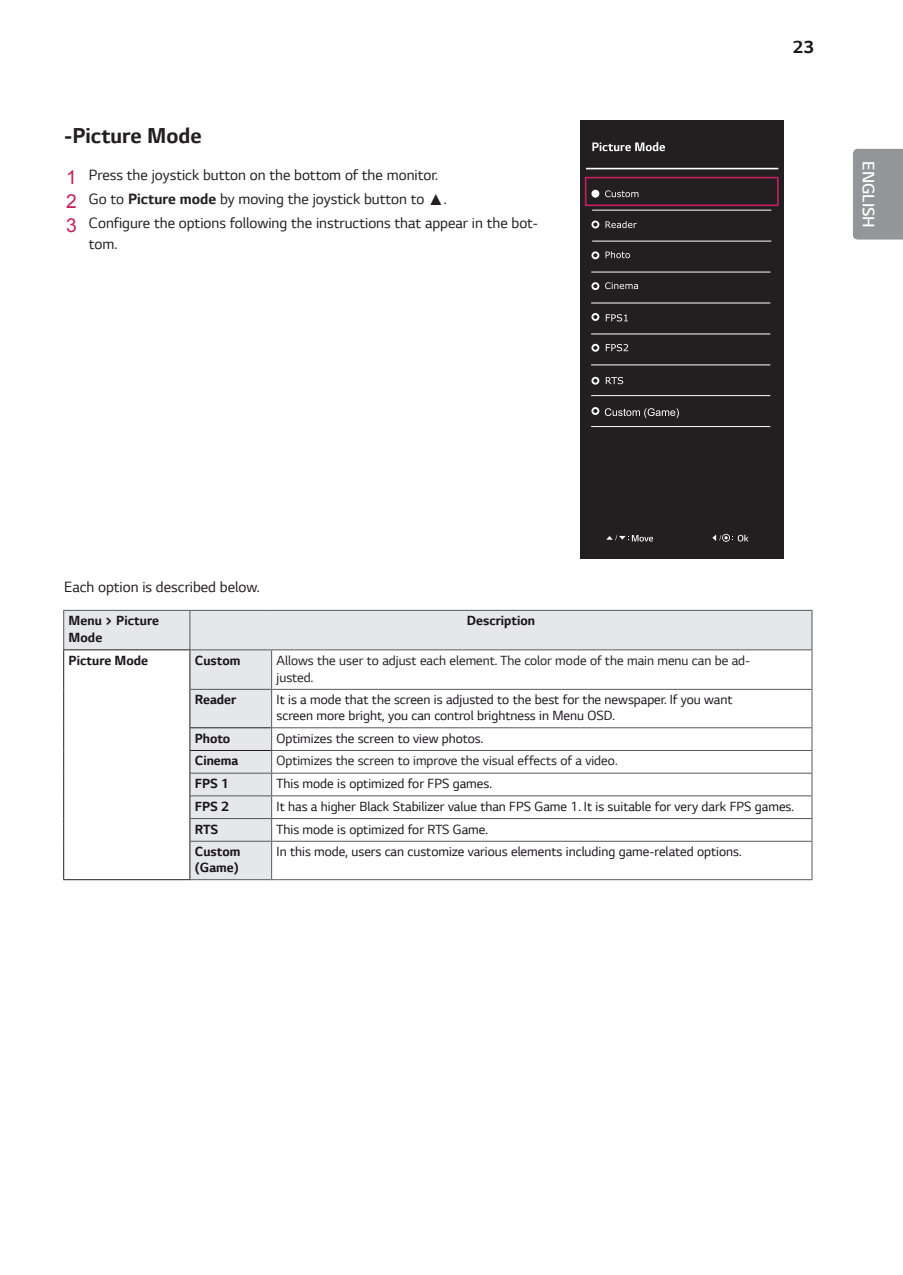
<style>
.page{position:relative;width:903px;height:1275px;background:#fff}
.page>*{position:absolute;margin:0;border:0;box-sizing:border-box;transform-origin:0 0}
.Title-2{font:700 22.75px "LG Smart";color:#231f20}
.t1{font:700 18.38px "LG Smart";color:#1a161a}
.t2{font:600 17.5px "LG Smart";color:#fff}
.Body_Number{font:15.75px/21px "LG Smart";color:#231f20}
.Body{font:15.75px "LG Smart";color:#231f20}
.Body-2{font:14px "LG Smart";color:#1a161a}
.Body-3{font:14px "LG Smart";color:#231f20}
.Body-4{font:700 14px/15.8px "LG Smart";color:#1a161a}
.Body-Bold-Center{font:700 14px/16.8px "LG Smart";color:#1a161a}
.s1{font-family:"Arial";font-size:19.25px;color:#c8205d}
.s2{font-weight:700}
.s3{font-family:"Arial"}
</style>
<div class="page">
<div style="left:853px;top:149px;width:50px;height:91px;background:#939598"></div>
<div style="left:580px;top:120px;width:203px;height:439px;background:#231f20"></div>
<hr style="left:586px;top:168px;width:192px;height:1px;background:#fff">
<svg style="left:592px;top:142px;width:73px;height:9px"></svg>
<svg style="left:606px;top:535px;width:47px;height:6px"></svg>
<svg style="left:712px;top:534px;width:36px;height:8px"></svg>
<hr style="left:592px;top:241px;width:179px;height:1px;background:#fff">
<hr style="left:592px;top:210px;width:179px;height:1px;background:#fff">
<div style="left:591px;top:190px;width:8px;height:8px;background:#fff;border-radius:50%"></div>
<hr style="left:591px;top:272px;width:179px;height:1px;background:#fff">
<hr style="left:591px;top:303px;width:179px;height:1px;background:#fff">
<hr style="left:591px;top:334px;width:179px;height:1px;background:#fff">
<hr style="left:591px;top:365px;width:179px;height:1px;background:#fff">
<hr style="left:591px;top:426px;width:179px;height:1px;background:#fff">
<hr style="left:591px;top:395px;width:179px;height:1px;background:#fff">
<svg style="left:605px;top:221px;width:32px;height:7px"></svg>
<svg style="left:591px;top:221px;width:8px;height:7px"></svg>
<svg style="left:591px;top:251px;width:8px;height:8px"></svg>
<svg style="left:605px;top:251px;width:25px;height:7px"></svg>
<svg style="left:591px;top:282px;width:8px;height:8px"></svg>
<svg style="left:605px;top:282px;width:33px;height:7px"></svg>
<svg style="left:591px;top:313px;width:8px;height:8px"></svg>
<svg style="left:591px;top:344px;width:8px;height:8px"></svg>
<svg style="left:605px;top:190px;width:33px;height:7px"></svg>
<div style="left:585px;top:177px;width:194px;height:29px;border:2px solid #c7215d"></div>
<svg style="left:606px;top:314px;width:22px;height:7px"></svg>
<svg style="left:606px;top:344px;width:22px;height:7px"></svg>
<svg style="left:591px;top:377px;width:8px;height:8px"></svg>
<svg style="left:606px;top:377px;width:17px;height:7px"></svg>
<svg style="left:591px;top:407px;width:8px;height:8px"></svg>
<svg style="left:605px;top:408px;width:74px;height:10px"></svg>
<svg style="left:64px;top:611px;width:747px;height:268px"></svg>
<hr style="left:63px;top:610px;width:127px;height:1px;background:#57585a">
<hr style="left:63px;top:611px;width:1px;height:38px;background:#57585a">
<hr style="left:272px;top:689px;width:540px;height:1px;background:#57585a">
<hr style="left:811px;top:690px;width:1px;height:37px;background:#57585a">
<hr style="left:271px;top:727px;width:541px;height:1px;background:#57585a">
<hr style="left:271px;top:750px;width:541px;height:1px;background:#57585a">
<hr style="left:272px;top:773px;width:540px;height:1px;background:#57585a">
<hr style="left:272px;top:795px;width:540px;height:1px;background:#57585a">
<hr style="left:272px;top:818px;width:540px;height:1px;background:#57585a">
<hr style="left:272px;top:841px;width:540px;height:1px;background:#57585a">
<hr style="left:272px;top:879px;width:540px;height:1px;background:#57585a">
<hr style="left:189px;top:611px;width:1px;height:38px;background:#57585a">
<hr style="left:811px;top:611px;width:1px;height:38px;background:#57585a">
<hr style="left:190px;top:610px;width:82px;height:1px;background:#57585a">
<hr style="left:272px;top:610px;width:540px;height:1px;background:#57585a">
<hr style="left:811px;top:650px;width:1px;height:39px;background:#57585a">
<svg style="left:811px;top:728px;width:1px;height:113px"></svg>
<hr style="left:811px;top:842px;width:1px;height:37px;background:#57585a">
<hr style="left:190px;top:649px;width:82px;height:1px;background:#57585a">
<hr style="left:271px;top:650px;width:1px;height:39px;background:#57585a">
<hr style="left:272px;top:649px;width:540px;height:1px;background:#57585a">
<hr style="left:190px;top:773px;width:82px;height:1px;background:#57585a">
<hr style="left:271px;top:842px;width:1px;height:37px;background:#57585a">
<hr style="left:190px;top:795px;width:82px;height:1px;background:#57585a">
<hr style="left:190px;top:818px;width:82px;height:1px;background:#57585a">
<hr style="left:190px;top:841px;width:82px;height:1px;background:#57585a">
<hr style="left:190px;top:879px;width:82px;height:1px;background:#57585a">
<hr style="left:63px;top:649px;width:127px;height:1px;background:#231f20">
<hr style="left:63px;top:650px;width:1px;height:39px;background:#231f20">
<hr style="left:189px;top:650px;width:1px;height:39px;background:#231f20">
<hr style="left:63px;top:689px;width:1px;height:39px;background:#231f20">
<svg style="left:63px;top:728px;width:1px;height:113px"></svg>
<hr style="left:63px;top:841px;width:1px;height:38px;background:#231f20">
<hr style="left:189px;top:841px;width:1px;height:38px;background:#231f20">
<hr style="left:63px;top:879px;width:127px;height:1px;background:#231f20">
<hr style="left:189px;top:689px;width:1px;height:38px;background:#231f20">
<svg style="left:189px;top:728px;width:1px;height:113px"></svg>
<hr style="left:190px;top:689px;width:82px;height:1px;background:#57585a">
<hr style="left:271px;top:690px;width:1px;height:37px;background:#57585a">
<svg style="left:271px;top:728px;width:1px;height:113px"></svg>
<hr style="left:189px;top:727px;width:82px;height:1px;background:#231f20">
<hr style="left:189px;top:750px;width:82px;height:1px;background:#231f20">
<p class="Title-2" style="left:64px;top:120px;width:139px">-Picture Mode</p>
<p class="Body_Number" style="left:66px;top:164px;width:373px"><span class="s1">1</span> Press the joystick button on the bottom of the monitor.</p>
<p class="Body_Number" style="left:66px;top:188px;width:382px"><span class="s1">2</span> Go to <span class="s2">Picture mode</span> by moving the joystick button to <span class="s3">▲</span>.</p>
<p class="Body_Number" style="left:89px;top:212px;width:451px;text-indent:-23px"><span class="s1">3</span> Configure the options following the instructions that appear in the bot&shy;tom.</p>
<h2 class="t1" style="left:793px;top:34px;width:22px">23</h2>
<p class="t2" style="left:880px;top:161px;width:68px;rotate:90deg">ENGLISH</p>
<p class="Body" style="left:64px;top:576px;width:197px">Each option is described below.</p>
<p class="Body-Bold-Center" style="left:69px;top:612px;width:92px">Menu &gt; Picture<br>Mode</p>
<p class="Body-Bold-Center" style="left:467px;top:612px;width:70px">Description</p>
<p class="Body-4" style="left:69px;top:652px;width:81px">Picture Mode</p>
<p class="Body-4" style="left:195px;top:652px;width:47px">Custom</p>
<p class="Body-3" style="left:277px;top:651px;width:475px">Allows the user to adjust each element. The color mode of the main menu can be ad-</p>
<p class="Body-3" style="left:277px;top:668px;width:38px">justed.</p>
<p class="Body-4" style="left:195px;top:692px;width:43px">Reader</p>
<p class="Body-2" style="left:277px;top:690px;width:457px">It is a mode that the screen is adjusted to the best for the newspaper. If you want</p>
<p class="Body-2" style="left:277px;top:706px;width:340px">screen more bright, you can control brightness in Menu OSD.</p>
<p class="Body-4" style="left:195px;top:730px;width:37px">Photo</p>
<p class="Body-2" style="left:277px;top:729px;width:208px">Optimizes the screen to view photos.</p>
<p class="Body-4" style="left:195px;top:753px;width:45px">Cinema</p>
<p class="Body-3" style="left:277px;top:752px;width:342px">Optimizes the screen to improve the visual effects of a video.</p>
<p class="Body-4" style="left:195px;top:775px;width:36px">FPS 1</p>
<p class="Body-2" style="left:277px;top:774px;width:217px">This mode is optimized for FPS games.</p>
<p class="Body-4" style="left:195px;top:798px;width:36px">FPS 2</p>
<p class="Body-2" style="left:277px;top:797px;width:519px">It has a higher Black Stabilizer value than FPS Game 1. It is suitable for very dark FPS games.</p>
<p class="Body-4" style="left:195px;top:821px;width:25px">RTS</p>
<p class="Body-2" style="left:277px;top:820px;width:213px">This mode is optimized for RTS Game.</p>
<p class="Body-4" style="left:195px;top:843px;width:47px">Custom (Game)</p>
<p class="Body-2" style="left:277px;top:842px;width:466px">In this mode, users can customize various elements including game-related options.</p>
</div>
